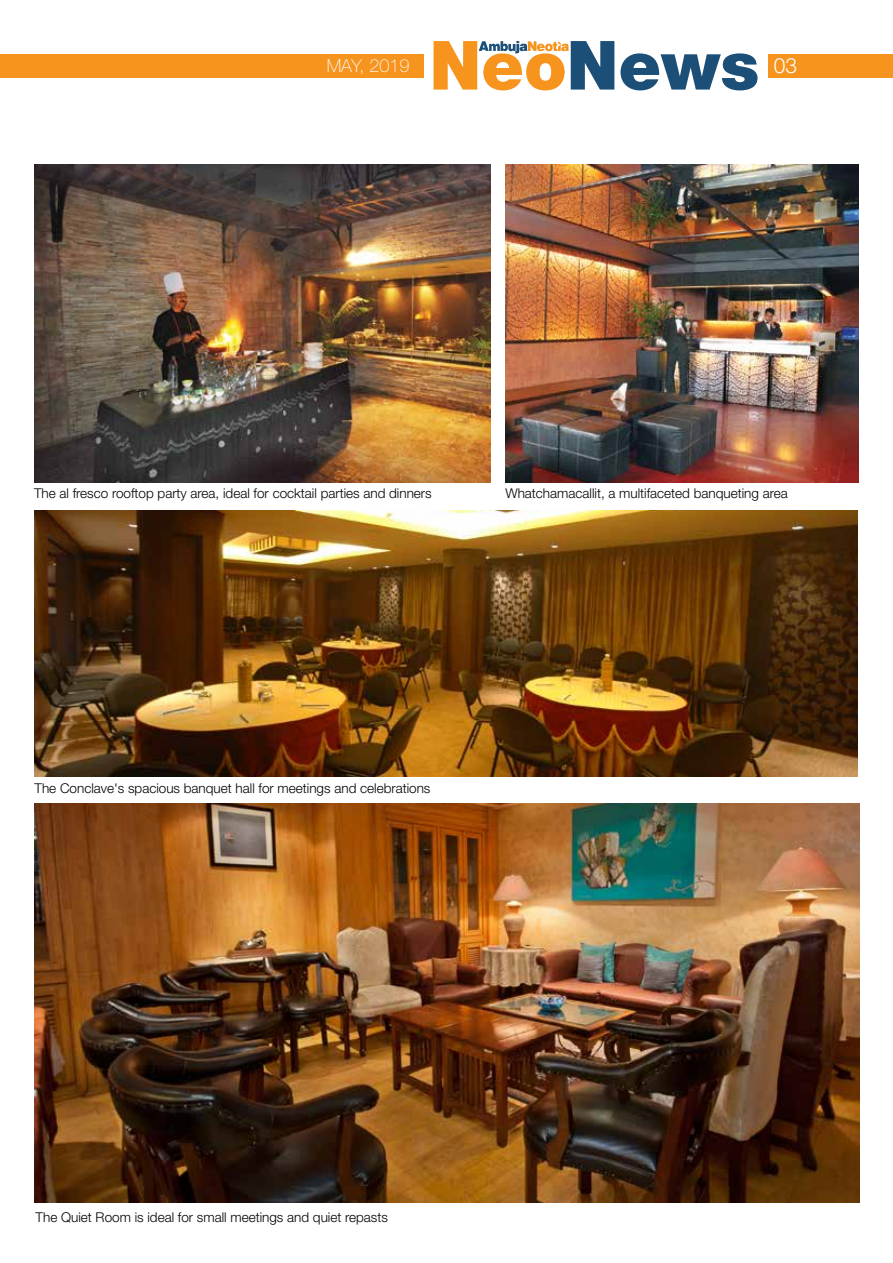
<style>
.page{position:relative;width:893px;height:1263px;background:#fff}
.page>*{position:absolute;margin:0;border:0;box-sizing:border-box;transform-origin:0 0}
.t1{font:300 21px "Helvetica Neue LT Std";color:#fff}
.t2{font:100 18px "Helvetica Neue LT Std";color:#fff}
.t3{font:300 13.5px "Helvetica Neue LT Std";color:#000}
</style>
<div class="page">
<div style="left:0;top:54px;width:893px;height:24px;background:#f7941e"></div>
<div style="left:424px;top:26px;width:344px;height:93px;background:#fff"></div>
<svg style="left:434px;top:41px;width:323px;height:49px"></svg>
<img style="left:505px;top:165px;width:354px;height:318px">
<img style="left:34px;top:165px;width:457px;height:318px">
<img style="left:34px;top:804px;width:825px;height:399px">
<img style="left:34px;top:510px;width:824px;height:266px">
<h2 class="t2" style="left:327px;top:55px;width:84px">MAY, 2019</h2>
<h1 class="t1" style="left:774px;top:53px;width:25px">03</h1>
<p class="t3" style="left:34px;top:485px;width:399px">The al fresco rooftop party area, ideal for cocktail parties and dinners</p>
<p class="t3" style="left:505px;top:485px;width:284px">Whatchamacallit, a multifaceted banqueting area</p>
<p class="t3" style="left:35px;top:780px;width:397px">The Conclave's spacious banquet hall for meetings and celebrations</p>
<p class="t3" style="left:36px;top:1209px;width:354px">The Quiet Room is ideal for small meetings and quiet repasts</p>
</div>
